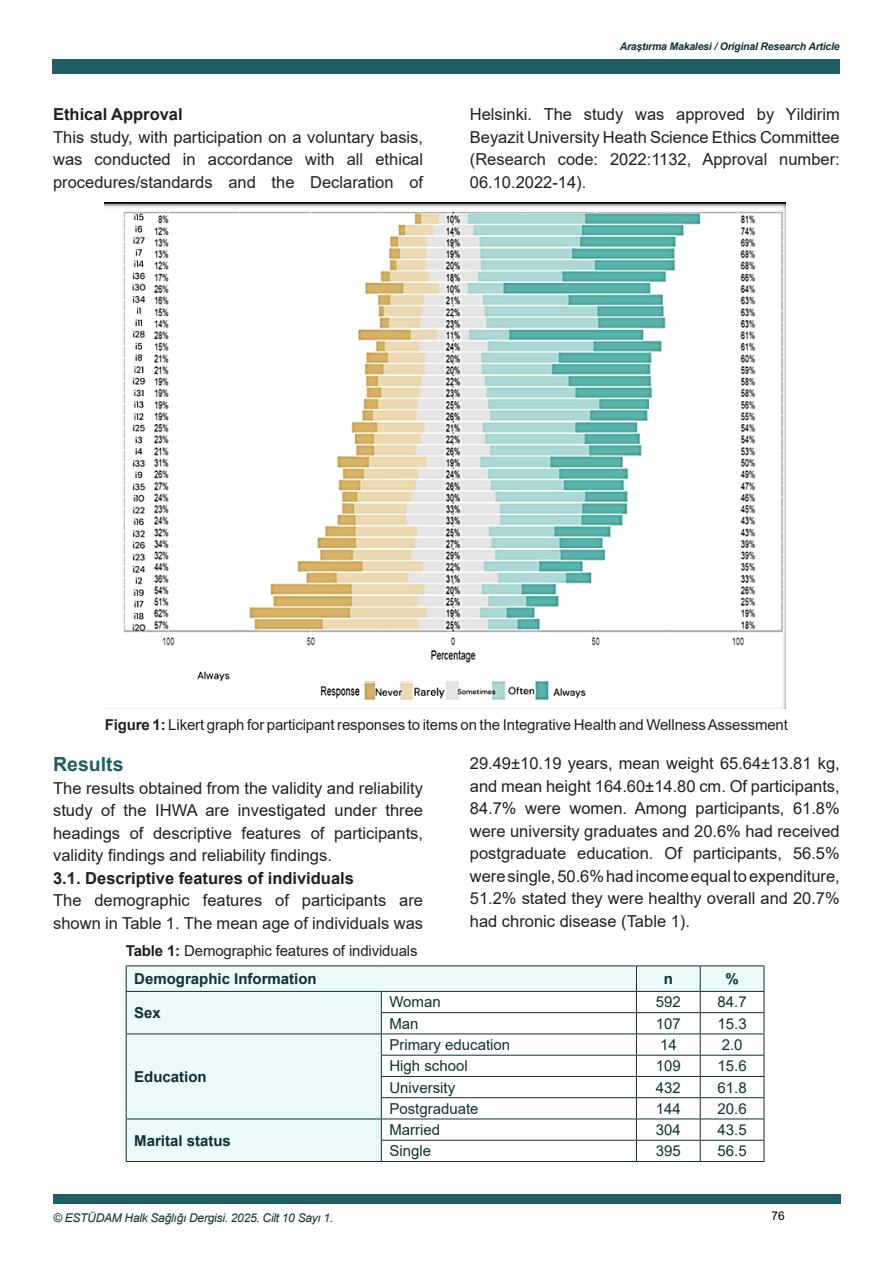
<style>
.page{position:relative;width:893px;height:1263px;background:#fff}
.page>*{position:absolute;margin:0;border:0;box-sizing:border-box;transform-origin:0 0}
.metin_içerik_p1{font:700 19.5px "Arial";color:#1e5f65}
.metin_içerik_p1-2{font:16.5px/22.5px "Arial";color:#231f20;text-align:justify}
.metin_içerik_p1-3{font:700 16.5px "Arial";color:#231f20}
.tablo_grafik_başlıkları{font:15px "Arial";letter-spacing:-.01em;color:#231f20}
.t1{font:15px "Arial";color:#0f3133}
.t2{font:700 15px "Arial";color:#0f3133}
.t3{font:italic 12px "Arial";letter-spacing:-.02em;color:#0d2f31}
.t4{font:12px "Arial";color:#000}
.t5{font:italic 700 10.5px "Arial";letter-spacing:-.02em;color:#0d2f31}
.s1{font-weight:700}
</style>
<div class="page">
<div style="left:53px;top:1194px;width:787px;height:9px;background:#1e5f65"></div>
<div style="left:53px;top:60px;width:787px;height:14px;background:#1e5f65"></div>
<img style="left:105px;top:203px;width:680px;height:505px">
<div style="left:127px;top:966px;width:637px;height:195px;background:#ecf9fa"></div>
<svg style="left:382px;top:992px;width:382px;height:169px"></svg>
<hr style="left:126px;top:965px;width:255px;height:1px;background:#0f3133">
<hr style="left:381px;top:965px;width:255px;height:1px;background:#0f3133">
<hr style="left:636px;top:965px;width:64px;height:1px;background:#0f3133">
<hr style="left:700px;top:965px;width:64px;height:1px;background:#0f3133">
<hr style="left:126px;top:991px;width:255px;height:1px;background:#0f3133">
<hr style="left:381px;top:991px;width:255px;height:1px;background:#0f3133">
<hr style="left:636px;top:991px;width:64px;height:1px;background:#0f3133">
<hr style="left:700px;top:991px;width:64px;height:1px;background:#0f3133">
<hr style="left:381px;top:1012px;width:255px;height:1px;background:#0f3133">
<hr style="left:636px;top:1012px;width:64px;height:1px;background:#0f3133">
<hr style="left:700px;top:1012px;width:64px;height:1px;background:#0f3133">
<hr style="left:126px;top:1033px;width:255px;height:1px;background:#0f3133">
<hr style="left:381px;top:1033px;width:255px;height:1px;background:#0f3133">
<hr style="left:636px;top:1033px;width:64px;height:1px;background:#0f3133">
<hr style="left:700px;top:1033px;width:64px;height:1px;background:#0f3133">
<hr style="left:381px;top:1055px;width:255px;height:1px;background:#0f3133">
<hr style="left:636px;top:1055px;width:64px;height:1px;background:#0f3133">
<hr style="left:700px;top:1055px;width:64px;height:1px;background:#0f3133">
<hr style="left:381px;top:1076px;width:255px;height:1px;background:#0f3133">
<hr style="left:636px;top:1076px;width:64px;height:1px;background:#0f3133">
<hr style="left:700px;top:1076px;width:64px;height:1px;background:#0f3133">
<hr style="left:381px;top:1097px;width:255px;height:1px;background:#0f3133">
<hr style="left:636px;top:1097px;width:64px;height:1px;background:#0f3133">
<hr style="left:700px;top:1097px;width:64px;height:1px;background:#0f3133">
<hr style="left:126px;top:1118px;width:255px;height:1px;background:#0f3133">
<hr style="left:381px;top:1118px;width:255px;height:1px;background:#0f3133">
<hr style="left:636px;top:1118px;width:64px;height:1px;background:#0f3133">
<hr style="left:700px;top:1118px;width:64px;height:1px;background:#0f3133">
<hr style="left:381px;top:1140px;width:255px;height:1px;background:#0f3133">
<hr style="left:636px;top:1140px;width:64px;height:1px;background:#0f3133">
<hr style="left:700px;top:1140px;width:64px;height:1px;background:#0f3133">
<hr style="left:126px;top:1161px;width:255px;height:1px;background:#0f3133">
<hr style="left:381px;top:1161px;width:255px;height:1px;background:#0f3133">
<hr style="left:636px;top:1161px;width:64px;height:1px;background:#0f3133">
<hr style="left:700px;top:1161px;width:64px;height:1px;background:#0f3133">
<svg style="left:126px;top:966px;width:1px;height:195px"></svg>
<svg style="left:381px;top:992px;width:1px;height:169px"></svg>
<svg style="left:636px;top:966px;width:1px;height:195px"></svg>
<svg style="left:700px;top:966px;width:1px;height:195px"></svg>
<svg style="left:764px;top:966px;width:1px;height:195px"></svg>
<p class="metin_içerik_p1-3" style="left:53px;top:103px;width:131px">Ethical Approval</p>
<p class="metin_içerik_p1-2" style="left:53px;top:126px;width:371px">This study, with participation on a voluntary basis, was conducted in accordance with all ethical procedures/standards and the Declaration of</p>
<p class="t5" style="left:620px;top:40px;width:222px">Araştırma Makalesi / Original Research Article</p>
<p class="metin_içerik_p1-2" style="left:470px;top:103px;width:371px">Helsinki. The study was approved by Yildirim Beyazit University Heath Science Ethics Committee (Research code: 2022:1132, Approval number:<br>06.10.2022-14).</p>
<p class="tablo_grafik_başlıkları" style="left:105px;top:714px;width:685px"><span class="s1">Figure 1:</span> Likert graph for participant responses to items on the Integrative Health and Wellness Assessment</p>
<p class="metin_içerik_p1" style="left:53px;top:750px;width:72px">Results</p>
<p class="metin_içerik_p1-2" style="left:53px;top:776px;width:371px">The results obtained from the validity and reliability study of the IHWA are investigated under three headings of descriptive features of participants, validity findings and reliability findings.</p>
<p class="metin_içerik_p1-3" style="left:53px;top:866px;width:302px">3.1. Descriptive features of individuals</p>
<p class="metin_içerik_p1-2" style="left:53px;top:889px;width:371px">The demographic features of participants are shown in Table 1. The mean age of individuals was</p>
<p class="metin_içerik_p1-2" style="left:470px;top:752px;width:371px">29.49±10.19 years, mean weight 65.64±13.81 kg, and mean height 164.60±14.80 cm. Of participants, 84.7% were women. Among participants, 61.8% were university graduates and 20.6% had received postgraduate education. Of participants, 56.5% were single, 50.6% had income equal to expenditure, 51.2% stated they were healthy overall and 20.7% had chronic disease (Table 1).</p>
<p class="tablo_grafik_başlıkları" style="left:126px;top:940px;width:293px"><span class="s1">Table 1:</span> Demographic features of individuals</p>
<p class="t2" style="left:134px;top:968px;width:184px">Demographic Information</p>
<p class="t2" style="left:664px;top:968px;width:11px">n</p>
<p class="t2" style="left:725px;top:968px;width:15px">%</p>
<p class="t2" style="left:134px;top:1002px;width:28px">Sex</p>
<p class="t1" style="left:389px;top:992px;width:53px">Woman</p>
<p class="t1" style="left:656px;top:992px;width:27px">592</p>
<p class="t1" style="left:717px;top:992px;width:31px">84.7</p>
<p class="t1" style="left:389px;top:1013px;width:31px">Man</p>
<p class="t1" style="left:656px;top:1013px;width:27px">107</p>
<p class="t1" style="left:717px;top:1013px;width:31px">15.3</p>
<p class="t2" style="left:134px;top:1066px;width:74px">Education</p>
<p class="t2" style="left:134px;top:1130px;width:98px">Marital status</p>
<p class="t3" style="left:53px;top:1210px;width:282px">© ESTÜDAM Halk Sağlığı Dergisi. 2025. Cilt 10 Sayı 1.</p>
<p class="t1" style="left:389px;top:1034px;width:122px">Primary education</p>
<p class="t1" style="left:660px;top:1034px;width:18px">14</p>
<p class="t1" style="left:722px;top:1034px;width:22px">2.0</p>
<p class="t1" style="left:389px;top:1056px;width:80px">High school</p>
<p class="t1" style="left:656px;top:1056px;width:27px">109</p>
<p class="t1" style="left:717px;top:1056px;width:31px">15.6</p>
<p class="t1" style="left:389px;top:1077px;width:67px">University</p>
<p class="t1" style="left:656px;top:1077px;width:27px">432</p>
<p class="t1" style="left:717px;top:1077px;width:31px">61.8</p>
<p class="t1" style="left:389px;top:1098px;width:91px">Postgraduate</p>
<p class="t1" style="left:656px;top:1098px;width:27px">144</p>
<p class="t1" style="left:717px;top:1098px;width:31px">20.6</p>
<p class="t1" style="left:389px;top:1119px;width:52px">Married</p>
<p class="t1" style="left:656px;top:1119px;width:27px">304</p>
<p class="t1" style="left:717px;top:1119px;width:31px">43.5</p>
<p class="t1" style="left:389px;top:1141px;width:43px">Single</p>
<p class="t1" style="left:656px;top:1141px;width:27px">395</p>
<p class="t1" style="left:717px;top:1141px;width:31px">56.5</p>
<p class="t4" style="left:772px;top:1207px;width:15px">76</p>
</div>
